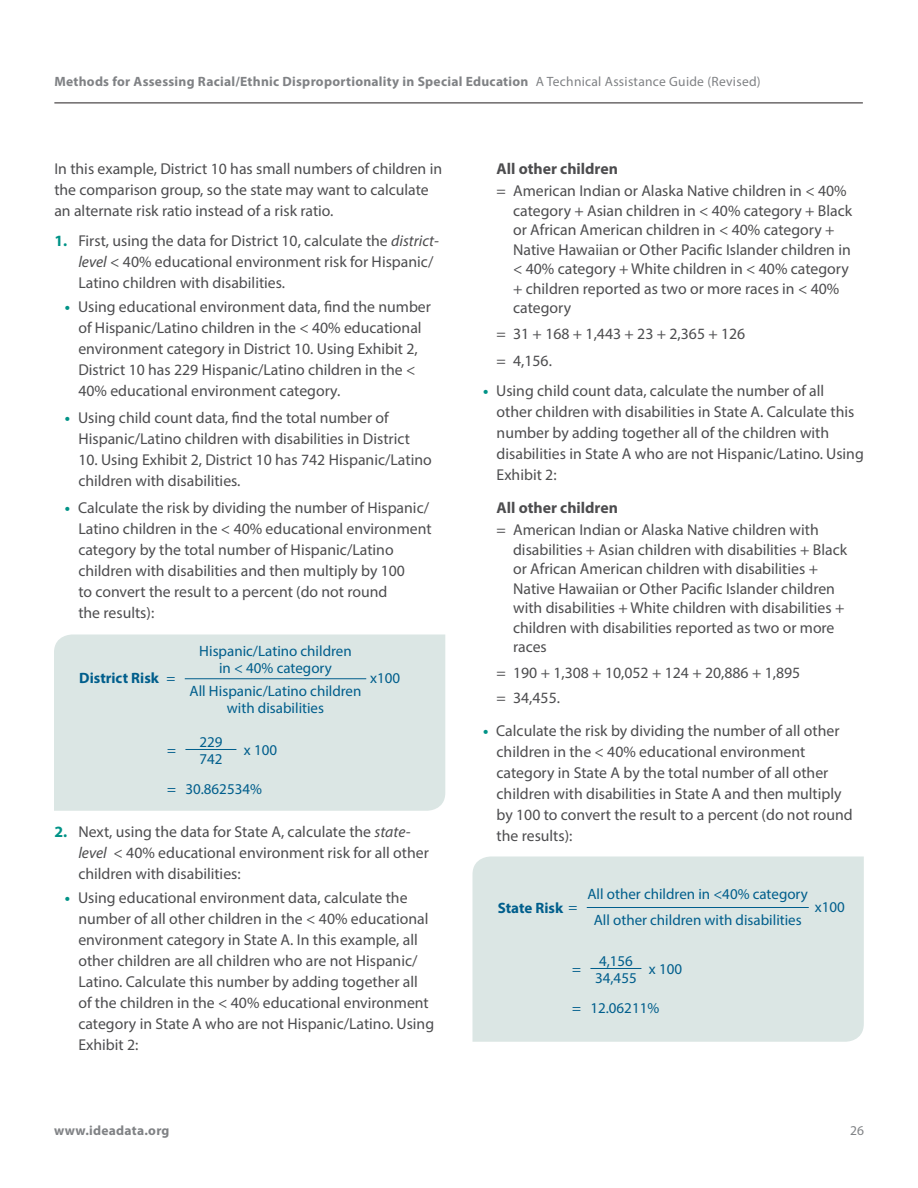
<style>
.page{position:relative;width:918px;height:1188px;background:#fff}
.page>*{position:absolute;margin:0;border:0;box-sizing:border-box;transform-origin:0 0}
.t1{font:15.75px/21px "Myriad Pro";color:#4d4d4f}
.Formula{font:15px/16.5px "Myriad Pro";color:#005e8c;text-align:center}
.Formula-2{font:700 15px "Myriad Pro";color:#005e8c}
.t2{font:700 13.5px "Myriad Pro";letter-spacing:.02em;color:#808285}
.t3{font:13.5px "Myriad Pro";color:#808285}
.s1{font-weight:400}
.s2{font-weight:700;color:#019387}
.s3{font-style:italic}
.s4{font-weight:700}
</style>
<div class="page">
<hr style="left:54px;top:103px;width:809px;height:1px;background:#231f20">
<div style="left:54px;top:634px;width:391px;height:177px;background:#dbe6e4"></div>
<hr style="left:185px;top:678px;width:181px;height:1px;background:#005e8c">
<hr style="left:185px;top:749px;width:51px;height:1px;background:#005e8c">
<div style="left:472px;top:856px;width:392px;height:186px;background:#dbe6e4"></div>
<hr style="left:587px;top:907px;width:222px;height:1px;background:#005e8c">
<hr style="left:590px;top:968px;width:51px;height:1px;background:#005e8c">
<p class="t2" style="left:54px;top:72px;width:708px">Methods for Assessing Racial/Ethnic Disproportionality in Special Education <span class="s1">A Technical Assistance Guide (Revised)</span></p>
<p class="t1" style="left:54px;top:158px;width:389px">In this example, District 10 has small numbers of children in the comparison group, so the state may want to calculate an alternate risk ratio instead of a risk ratio.</p>
<p class="t1" style="left:78px;top:230px;width:362px;text-indent:-24px"><span class="s2">1.</span> First, using the data for District 10, calculate the <span class="s3">district&shy;level</span> &lt; 40% educational environment risk for Hispanic/<br>Latino children with disabilities.</p>
<p class="t1" style="left:78px;top:296px;width:354px;text-indent:-13px"><span class="s2">•</span> Using educational environment data, find the number of Hispanic/Latino children in the &lt; 40% educational environment category in District 10. Using Exhibit 2, District 10 has 229 Hispanic/Latino children in the &lt; 40% educational environment category.</p>
<p class="t1" style="left:78px;top:407px;width:333px;text-indent:-13px"><span class="s2">•</span> Using child count data, find the total number of<br>Hispanic/Latino children with disabilities in District</p>
<p class="t1" style="left:78px;top:449px;width:355px">10. Using Exhibit 2, District 10 has 742 Hispanic/Latino children with disabilities.</p>
<p class="t1" style="left:78px;top:497px;width:355px;text-indent:-13px"><span class="s2">•</span> Calculate the risk by dividing the number of Hispanic/ Latino children in the &lt; 40% educational environment category by the total number of Hispanic/Latino children with disabilities and then multiply by 100<br>to convert the result to a percent (do not round<br>the results):</p>
<p class="Formula-2" style="left:79px;top:668px;width:98px">District Risk <span class="s1">=</span></p>
<p class="Formula" style="left:199px;top:643px;width:154px">Hispanic/Latino children in &lt; 40% category</p>
<p class="Formula" style="left:190px;top:682px;width:173px">All Hispanic/Latino children with disabilities</p>
<p class="Formula" style="left:370px;top:669px;width:32px">x100</p>
<p class="Formula" style="left:199px;top:733px;width:25px">229</p>
<p class="Formula" style="left:244px;top:742px;width:35px">x 100</p>
<p class="Formula" style="left:167px;top:743px;width:96px;line-height:30.2px">742<br>= 30.862534%</p>
<p class="t1" style="left:78px;top:821px;width:352px;text-indent:-24px"><span class="s2">2.</span> Next, using the data for State A, calculate the <span class="s3">state&shy;level</span> &lt; 40% educational environment risk for all other children with disabilities:</p>
<p class="t1" style="left:78px;top:887px;width:357px;text-indent:-13px"><span class="s2">•</span> Using educational environment data, calculate the number of all other children in the &lt; 40% educational environment category in State A. In this example, all other children are all children who are not Hispanic/ Latino. Calculate this number by adding together all of the children in the &lt; 40% educational environment category in State A who are not Hispanic/Latino. Using Exhibit 2:</p>
<p class="Formula" style="left:167px;top:742px;width:10px">=</p>
<p class="t1" style="left:497px;top:157px;width:352px;line-height:22.5px"><span class="s4">All other children<br></span>= American Indian or Alaska Native children in &lt; 40%</p>
<p class="t1" style="left:513px;top:201px;width:341px;line-height:19.5px">category + Asian children in &lt; 40% category + Black or African American children in &lt; 40% category + Native Hawaiian or Other Pacific Islander children in &lt; 40% category + White children in &lt; 40% category + children reported as two or more races in &lt; 40% category</p>
<p class="t1" style="left:497px;top:323px;width:250px">= 31 + 168 + 1,443 + 23 + 2,365 + 126</p>
<p class="t1" style="left:497px;top:350px;width:57px">= 4,156.</p>
<p class="t1" style="left:497px;top:380px;width:369px;text-indent:-13px"><span class="s2">•</span> Using child count data, calculate the number of all other children with disabilities in State A. Calculate this number by adding together all of the children with disabilities in State A who are not Hispanic/Latino. Using Exhibit 2:</p>
<p class="t1" style="left:497px;top:496px;width:324px;line-height:22.5px"><span class="s4">All other children<br></span>= American Indian or Alaska Native children with</p>
<p class="t1" style="left:513px;top:540px;width:336px;line-height:19.5px">disabilities + Asian children with disabilities + Black or African American children with disabilities + Native Hawaiian or Other Pacific Islander children with disabilities + White children with disabilities + children with disabilities reported as two or more races</p>
<p class="t1" style="left:497px;top:662px;width:305px">= 190 + 1,308 + 10,052 + 124 + 20,886 + 1,895</p>
<p class="t1" style="left:497px;top:687px;width:65px">= 34,455.</p>
<p class="t1" style="left:497px;top:720px;width:358px;text-indent:-13px"><span class="s2">•</span> Calculate the risk by dividing the number of all other children in the &lt; 40% educational environment category in State A by the total number of all other children with disabilities in State A and then multiply by 100 to convert the result to a percent (do not round the results):</p>
<p class="Formula-2" style="left:498px;top:898px;width:81px">State Risk <span class="s1">=</span></p>
<p class="Formula" style="left:588px;top:886px;width:222px">All other children in &lt;40% category</p>
<p class="Formula" style="left:815px;top:898px;width:32px">x100</p>
<p class="Formula" style="left:594px;top:911px;width:210px">All other children with disabilities</p>
<p class="Formula" style="left:599px;top:952px;width:35px">4,156</p>
<p class="Formula" style="left:649px;top:961px;width:35px">x 100</p>
<p class="Formula" style="left:572px;top:962px;width:89px;line-height:30.2px">34,455<br>= 12.06211%</p>
<p class="Formula" style="left:572px;top:961px;width:10px">=</p>
<p class="t2" style="left:54px;top:1121px;width:117px">www.ideadata.org</p>
<p class="t3" style="left:850px;top:1122px;width:15px">26</p>
</div>
